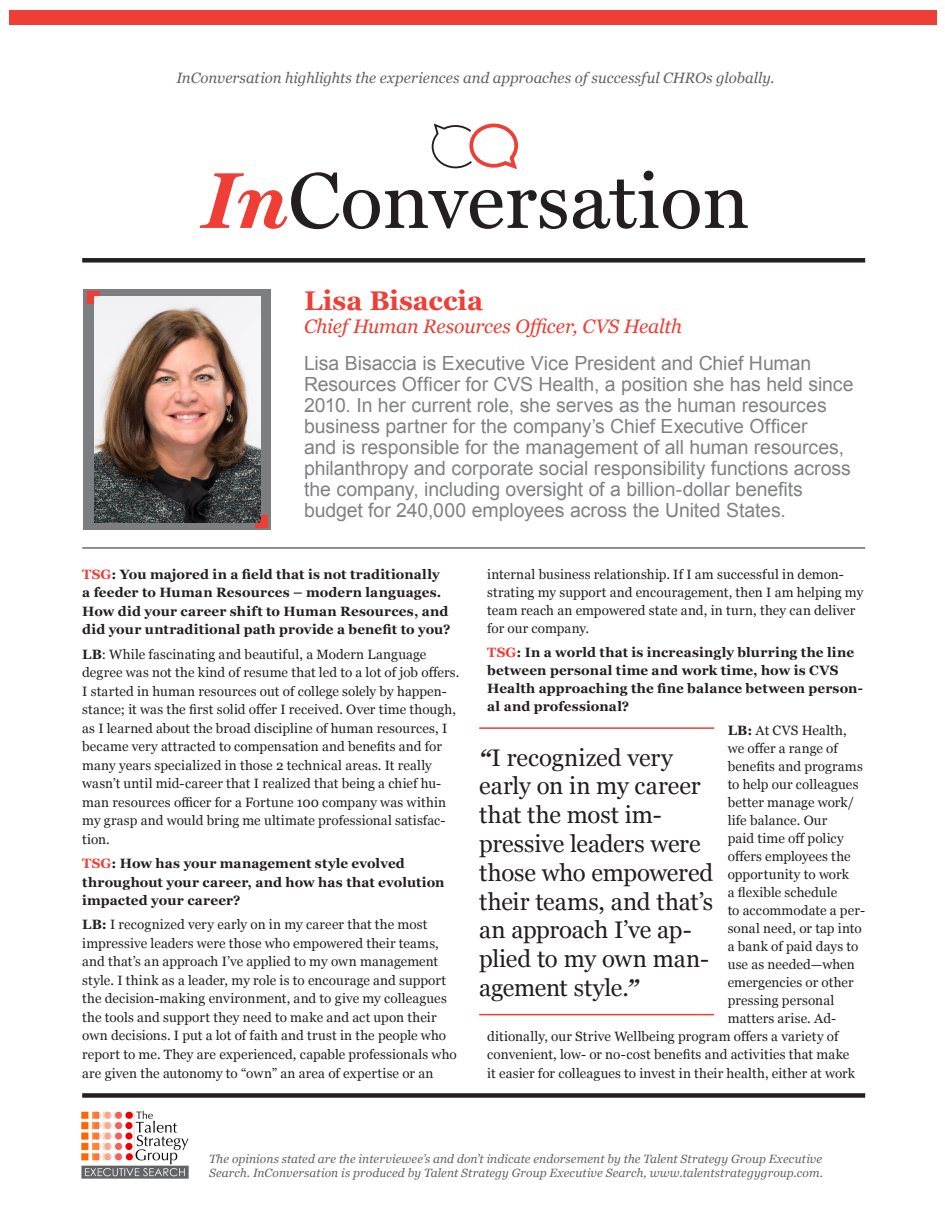
<style>
.page{position:relative;width:945px;height:1215px;background:#fff}
.page>*{position:absolute;margin:0;border:0;box-sizing:border-box;transform-origin:0 0}
.t1{font:700 27px "Georgia";color:#ee3e35}
.Basic__Follow_paragr{font:24px/28.8px "Georgia";letter-spacing:-.005em;color:#231f20}
.t2{font:19.5px/21px "Arial";letter-spacing:-.005em;color:#818284}
.t3{font:italic 19.5px "Georgia";letter-spacing:-.01em;color:#ee3e35}
.t4{font:italic 15px "Georgia";color:#636366}
.Basic__Follow_paragr-2{font:13.5px/18.6px "Georgia";letter-spacing:.01em;color:#231f20}
.TSG_Question_Bold{font:700 13.5px/18.6px "Georgia";letter-spacing:.01em;color:#231f20}
.t5{font:italic 12px/14.4px "Georgia";letter-spacing:.01em;color:#636366}
.s1{color:#ee3e35}
.s2{font-weight:700}
.s3{font-weight:700;font-style:italic;font-size:22.5px}
</style>
<div class="page">
<svg style="left:573px;top:171px;width:175px;height:58px"></svg>
<svg style="left:200px;top:123px;width:367px;height:106px"></svg>
<div style="left:82px;top:258px;width:783px;height:5px;background:#231f20"></div>
<hr style="left:82px;top:548px;width:783px;height:1px;background:#231f20">
<div style="left:82px;top:1093px;width:783px;height:5px;background:#231f20"></div>
<img style="left:81px;top:1110px;width:108px;height:69px">
<div style="left:9px;top:11px;width:928px;height:14px;background:#ee3e35"></div>
<div style="left:84px;top:289px;width:187px;height:241px;background:#7d7e81"></div>
<div style="left:255px;top:515px;width:13px;height:13px;background:#ee3e35"></div>
<div style="left:87px;top:292px;width:13px;height:12px;background:#ee3e35"></div>
<hr style="left:479px;top:727px;width:235px;height:2px;background:#ee3e35">
<hr style="left:479px;top:1014px;width:235px;height:1px;background:#ee3e35">
<img style="left:94px;top:296px;width:167px;height:227px">
<p class="t4" style="left:177px;top:67px;width:599px">InConversation highlights the experiences and approaches of successful CHROs globally.</p>
<p class="t1" style="left:304px;top:280px;width:181px">Lisa Bisaccia</p>
<p class="t3" style="left:304px;top:312px;width:380px">Chief Human Resources Officer, CVS Health</p>
<p class="t2" style="left:304px;top:352px;width:551px">Lisa Bisaccia is Executive Vice President and Chief Human Resources Officer for CVS Health, a position she has held since 2010. In her current role, she serves as the human resources business partner for the company’s Chief Executive Officer<br>and is responsible for the management of all human resources, philanthropy and corporate social responsibility functions across the company, including oversight of a billion-dollar benefits budget for 240,000 employees across the United States.</p>
<p class="TSG_Question_Bold" style="left:82px;top:564px;width:370px"><span class="s1">TSG</span>: You majored in a field that is not traditionally a feeder to Human Resources – modern languages.<br>How did your career shift to Human Resources, and did your untraditional path provide a benefit to you?</p>
<p class="Basic__Follow_paragr-2" style="left:82px;top:644px;width:379px"><span class="s2">LB</span>: While fascinating and beautiful, a Modern Language degree was not the kind of resume that led to a lot of job offers.<br>I started in human resources out of college solely by happen&shy;stance; it was the first solid offer I received. Over time though, as I learned about the broad discipline of human resources, I became very attracted to compensation and benefits and for many years specialized in those 2 technical areas. It really wasn’t until mid-career that I realized that being a chief hu&shy;man resources officer for a Fortune 100 company was within my grasp and would bring me ultimate professional satisfac&shy;tion.</p>
<p class="TSG_Question_Bold" style="left:82px;top:853px;width:364px"><span class="s1">TSG</span>: How has your management style evolved throughout your career, and how has that evolution impacted your career?</p>
<p class="Basic__Follow_paragr-2" style="left:82px;top:915px;width:376px"><span class="s2">LB:</span> I recognized very early on in my career that the most impressive leaders were those who empowered their teams, and that’s an approach I’ve applied to my own management style. I think as a leader, my role is to encourage and support the decision-making environment, and to give my colleagues the tools and support they need to make and act upon their own decisions. I put a lot of faith and trust in the people who report to me. They are experienced, capable professionals who are given the autonomy to “own” an area of expertise or an</p>
<p class="Basic__Follow_paragr-2" style="left:487px;top:565px;width:378px;line-height:18px">internal business relationship. If I am successful in demon&shy;strating my support and encouragement, then I am helping my team reach an empowered state and, in turn, they can deliver for our company.</p>
<p class="TSG_Question_Bold" style="left:487px;top:642px;width:377px;line-height:18px"><span class="s1">TSG</span>: In a world that is increasingly blurring the line between personal time and work time, how is CVS Health approaching the fine balance between person&shy;al and professional?</p>
<p class="Basic__Follow_paragr-2" style="left:728px;top:720px;width:121px"><span class="s2">LB:</span> At CVS Health,</p>
<p class="Basic__Follow_paragr-2" style="left:728px;top:738px;width:112px">we offer a range of</p>
<p class="Basic__Follow_paragr-2" style="left:728px;top:756px;width:137px">benefits and programs</p>
<p class="Basic__Follow_paragr-2" style="left:728px;top:774px;width:132px">to help our colleagues</p>
<p class="Basic__Follow_paragr-2" style="left:728px;top:792px;width:128px">better manage work/</p>
<p class="Basic__Follow_paragr-2" style="left:728px;top:810px;width:101px">life balance. Our</p>
<p class="Basic__Follow_paragr-2" style="left:728px;top:828px;width:118px">paid time off policy</p>
<p class="Basic__Follow_paragr-2" style="left:728px;top:846px;width:124px">offers employees the</p>
<p class="Basic__Follow_paragr-2" style="left:728px;top:864px;width:123px">opportunity to work</p>
<p class="Basic__Follow_paragr-2" style="left:728px;top:883px;width:111px">a flexible schedule</p>
<p class="Basic__Follow_paragr-2" style="left:728px;top:901px;width:139px">to accommodate a per-</p>
<p class="Basic__Follow_paragr-2" style="left:728px;top:919px;width:136px">sonal need, or tap into</p>
<p class="Basic__Follow_paragr-2" style="left:728px;top:937px;width:132px">a bank of paid days to</p>
<p class="Basic__Follow_paragr-2" style="left:728px;top:955px;width:129px">use as needed—when</p>
<p class="Basic__Follow_paragr-2" style="left:728px;top:973px;width:127px">emergencies or other</p>
<p class="Basic__Follow_paragr-2" style="left:728px;top:991px;width:108px">pressing personal</p>
<p class="Basic__Follow_paragr-2" style="left:728px;top:1009px;width:110px">matters arise. Ad-</p>
<p class="Basic__Follow_paragr-2" style="left:487px;top:1027px;width:353px">ditionally, our Strive Wellbeing program offers a variety of</p>
<p class="Basic__Follow_paragr-2" style="left:487px;top:1045px;width:364px">convenient, low- or no-cost benefits and activities that make</p>
<p class="Basic__Follow_paragr-2" style="left:487px;top:1063px;width:369px">it easier for colleagues to invest in their health, either at work</p>
<p class="Basic__Follow_paragr" style="left:479px;top:742px;width:236px"><span class="s3">“</span>I recognized very early on in my career that the most im&shy;pressive leaders were those who empowered their teams, and that’s an approach I’ve ap&shy;plied to my own man&shy;agement style.<span class="s3">”</span></p>
<p class="t5" style="left:209px;top:1151px;width:615px">The opinions stated are the interviewee’s and don’t indicate endorsement by the Talent Strategy Group Executive<br>Search. InConversation is produced by Talent Strategy Group Executive Search, www.talentstrategygroup.com.</p>
</div>
